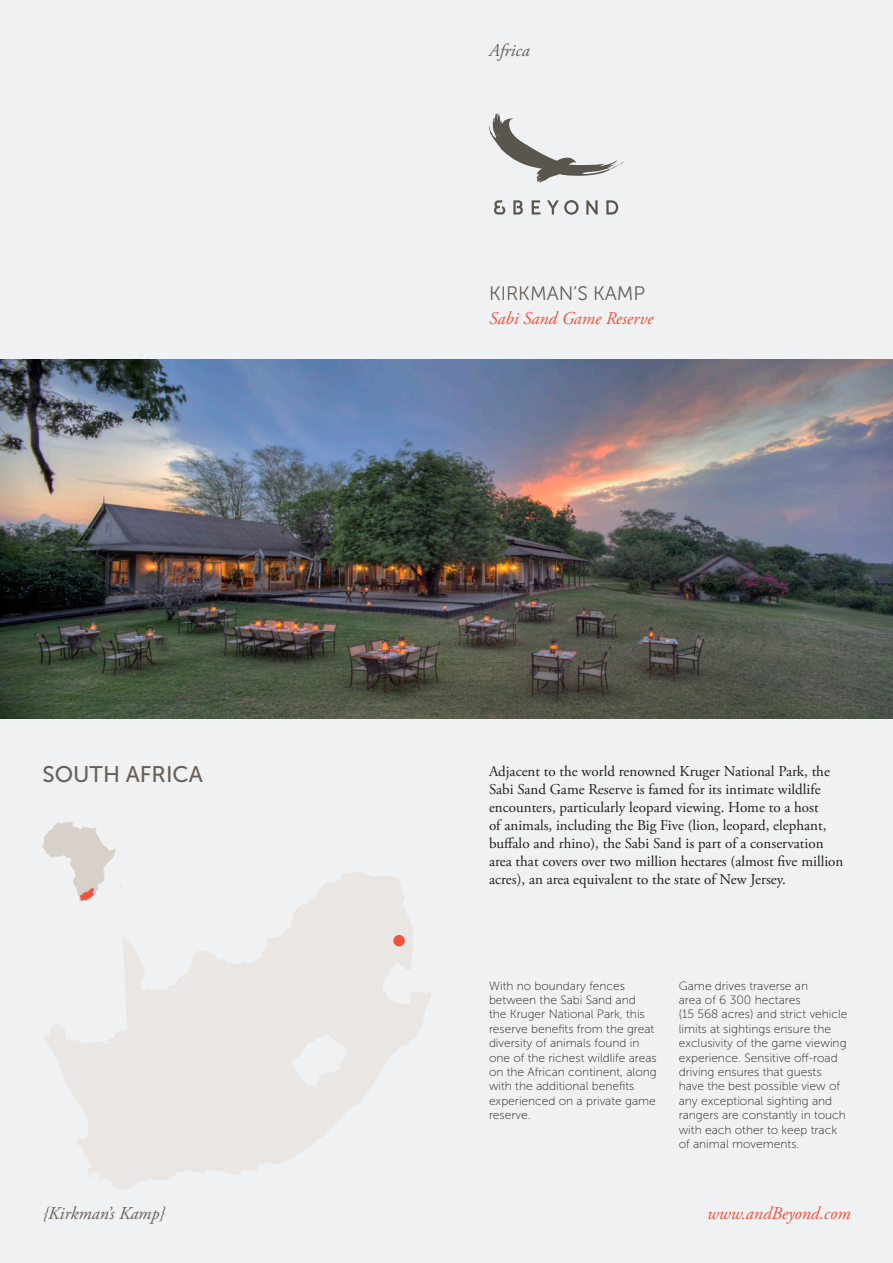
<style>
.page{position:relative;width:893px;height:1263px;background:#fff}
.page>*{position:absolute;margin:0;border:0;box-sizing:border-box;transform-origin:0 0}
.t1{font:22.5px "Museo Sans 500";color:#686059}
.t2{font:19.5px "Museo Sans 300";color:#686059}
.t3{font:italic 18px "Adobe Garamond Pro";color:#f0523e}
.t4{font:italic 18px "Adobe Garamond Pro";color:#686059}
.t5{font:15px/18px "Adobe Garamond Pro";color:#231f20}
.t6{font:12px/14.4px "Museo Sans 100";color:#231f20}
</style>
<div class="page">
<div style="left:0;top:0;width:893px;height:1262px;background:#f0f1f2"></div>
<svg style="left:532px;top:200px;width:8px;height:15px"></svg>
<svg style="left:547px;top:200px;width:32px;height:15px"></svg>
<svg style="left:586px;top:200px;width:12px;height:15px"></svg>
<svg style="left:606px;top:200px;width:12px;height:15px"></svg>
<svg style="left:513px;top:200px;width:10px;height:15px"></svg>
<svg style="left:494px;top:200px;width:11px;height:15px"></svg>
<svg style="left:489px;top:113px;width:135px;height:69px"></svg>
<img style="left:0;top:360px;width:893px;height:359px">
<svg style="left:44px;top:872px;width:387px;height:318px;fill:#eae6e3"></svg>
<svg style="left:43px;top:822px;width:79px;height:79px"></svg>
<div style="left:393px;top:935px;width:12px;height:11px;background:#f0523e;border-radius:50%"></div>
<p class="t4" style="left:489px;top:39px;width:42px">Africa</p>
<p class="t1" style="left:43px;top:761px;width:162px">SOUTH AFRICA</p>
<p class="t2" style="left:489px;top:283px;width:158px">KIRKMAN’S KAMP</p>
<p class="t3" style="left:489px;top:307px;width:166px">Sabi Sand Game Reserve</p>
<p class="t5" style="left:489px;top:762px;width:356px">Adjacent to the world renowned Kruger National Park, the Sabi Sand Game Reserve is famed for its intimate wildlife encounters, particularly leopard viewing. Home to a host<br>of animals, including the Big Five (lion, leopard, elephant, buffalo and rhino), the Sabi Sand is part of a conservation area that covers over two million hectares (almost five million acres), an area equivalent to the state of New Jersey.</p>
<p class="t6" style="left:489px;top:978px;width:169px">With no boundary fences between the Sabi Sand and<br>the Kruger National Park, this reserve benefits from the great diversity of animals found in one of the richest wildlife areas on the African continent, along with the additional benefits experienced on a private game reserve.</p>
<p class="t6" style="left:679px;top:978px;width:170px">Game drives traverse an<br>area of 6 300 hectares<br>(15 568 acres) and strict vehicle limits at sightings ensure the exclusivity of the game viewing experience. Sensitive off-road driving ensures that guests have the best possible view of any exceptional sighting and rangers are constantly in touch with each other to keep track of animal movements.</p>
<p class="t4" style="left:43px;top:1202px;width:124px">{Kirkman’s Kamp}</p>
<p class="t3" style="left:707px;top:1202px;width:145px">www.andBeyond.com</p>
</div>
